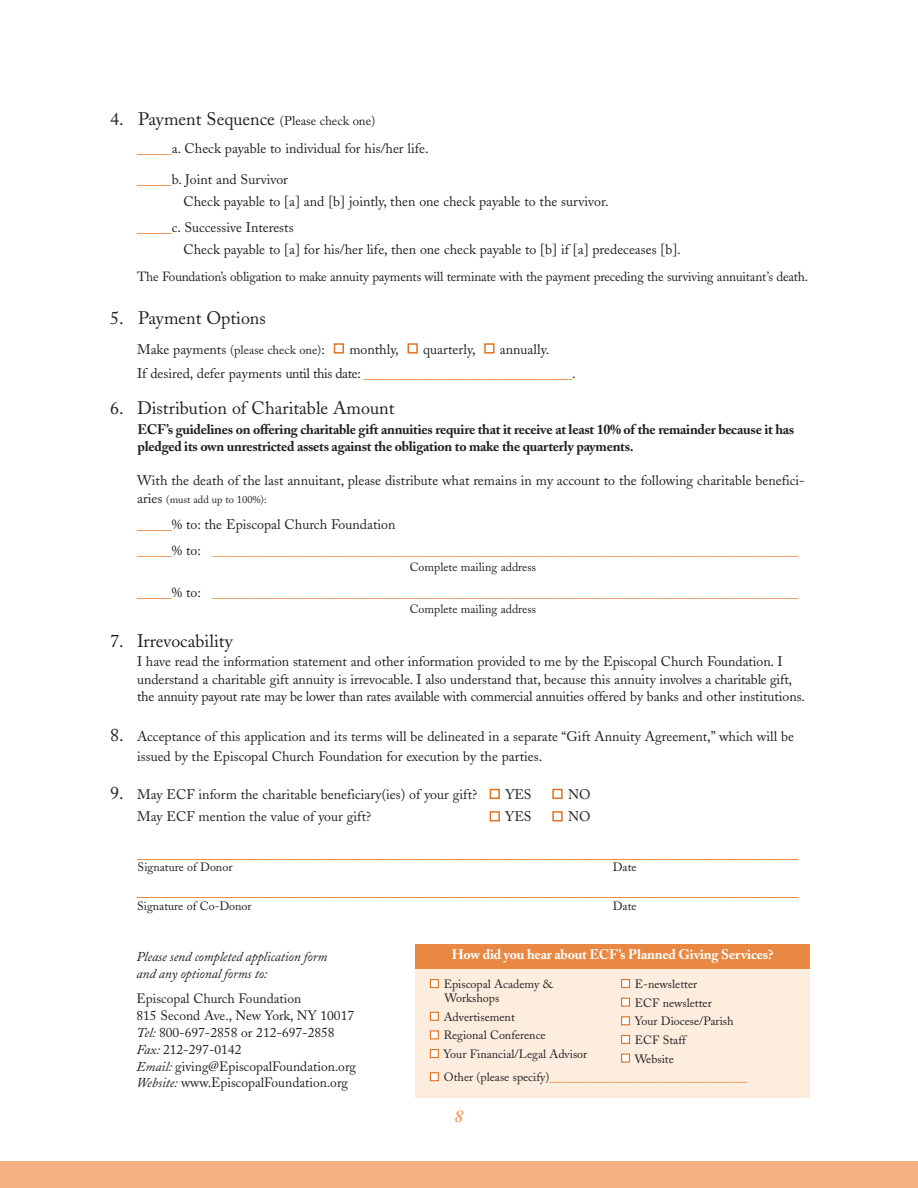
<style>
.page{position:relative;width:918px;height:1188px;background:#fff}
.page>*{position:absolute;margin:0;border:0;box-sizing:border-box;transform-origin:0 0}
.t1{font:18px "Adobe Caslon";color:#231f20}
.t2{font:italic 700 18px "Adobe Caslon";color:#efa26c}
.t3{font:15.75px "Adobe Caslon";color:#e4701e}
.t4{font:13.8px/21.8px "Adobe Caslon";color:#231f20}
.t5{font:700 13.8px/17.2px "Adobe Caslon";letter-spacing:-.02em;color:#231f20}
.t6{font:700 13.8px "Adobe Caslon";letter-spacing:-.015em;color:#fff}
.t7{font:13.5px/16.8px "Adobe Caslon";color:#231f20}
.t8{font:italic 13.5px/16.8px "Adobe Caslon";letter-spacing:-.01em;color:#231f20}
.t9{font:13.2px "Adobe Caslon";letter-spacing:-.015em;color:#231f20}
.t10{font:12.75px "Adobe Caslon";color:#e4701e}
.t11{font:12.3px "Adobe Caslon";color:#231f20}
.t12{font:12px/18.6px "Adobe Caslon";color:#231f20}
.t13{font:12px "Adobe Caslon";color:#e4701e}
.t14{font:10.5px "Adobe Caslon";color:#231f20}
.s1{font-size:12.75px}
.s2{color:#e4701e}
.s3{font-size:13.8px}
.s4{font-size:13.8px;color:#231f20}
.s5{font-size:18px}
.s6{font-style:italic}
.s7{color:#231f20}
</style>
<div class="page">
<div style="left:0;top:1161px;width:918px;height:27px;background:#f2b17f"></div>
<div style="left:415px;top:947px;width:395px;height:151px;background:#fceddf"></div>
<div style="left:415px;top:944px;width:395px;height:25px;background:#e98842"></div>
<div style="left:552px;top:811px;width:11px;height:10px;border:2px solid #e4701e"></div>
<div style="left:490px;top:811px;width:10px;height:10px;border:2px solid #e4701e"></div>
<div style="left:552px;top:789px;width:11px;height:10px;border:2px solid #e4701e"></div>
<div style="left:490px;top:789px;width:10px;height:10px;border:2px solid #e4701e"></div>
<div style="left:484px;top:343px;width:11px;height:11px;border:2px solid #e4701e"></div>
<div style="left:408px;top:343px;width:10px;height:11px;border:2px solid #e4701e"></div>
<div style="left:334px;top:343px;width:10px;height:11px;border:2px solid #e4701e"></div>
<div style="left:622px;top:1054px;width:8px;height:8px;background:#fff"></div>
<div style="left:621px;top:1054px;width:9px;height:9px;border:1px solid #e4701e"></div>
<div style="left:622px;top:1035px;width:8px;height:8px;background:#fff"></div>
<div style="left:621px;top:1035px;width:9px;height:9px;border:1px solid #e4701e"></div>
<div style="left:622px;top:1017px;width:8px;height:8px;background:#fff"></div>
<div style="left:621px;top:1016px;width:9px;height:9px;border:1px solid #e4701e"></div>
<div style="left:622px;top:998px;width:8px;height:8px;background:#fff"></div>
<div style="left:621px;top:998px;width:9px;height:9px;border:1px solid #e4701e"></div>
<div style="left:622px;top:980px;width:8px;height:7px;background:#fff"></div>
<div style="left:621px;top:979px;width:9px;height:9px;border:1px solid #e4701e"></div>
<div style="left:430px;top:1050px;width:8px;height:8px;background:#fff"></div>
<div style="left:430px;top:1049px;width:9px;height:9px;border:1px solid #e4701e"></div>
<div style="left:430px;top:1031px;width:8px;height:8px;background:#fff"></div>
<div style="left:430px;top:1030px;width:9px;height:9px;border:1px solid #e4701e"></div>
<div style="left:430px;top:1012px;width:8px;height:8px;background:#fff"></div>
<div style="left:430px;top:1012px;width:9px;height:9px;border:1px solid #e4701e"></div>
<div style="left:430px;top:980px;width:8px;height:7px;background:#fff"></div>
<div style="left:430px;top:979px;width:9px;height:9px;border:1px solid #e4701e"></div>
<div style="left:430px;top:1073px;width:8px;height:8px;background:#fff"></div>
<div style="left:430px;top:1072px;width:9px;height:9px;border:1px solid #e4701e"></div>
<h1 class="t1" style="left:110px;top:108px;width:267px">4. Payment Sequence <span class="s1">(Please check one)</span></h1>
<p class="t4" style="left:137px;top:138px;width:293px"><span class="s2">_____</span>a. Check payable to individual for his/her life.</p>
<p class="t4" style="left:183px;top:168px;width:427px;text-indent:-46px"><span class="s2">_____</span>b. Joint and Survivor<br>Check payable to [a] and [b] jointly, then one check payable to the survivor.</p>
<p class="t4" style="left:183px;top:216px;width:499px;text-indent:-46px"><span class="s2">_____</span>c. Successive Interests<br>Check payable to [a] for his/her life, then one check payable to [b] if [a] predeceases [b].</p>
<p class="t9" style="left:137px;top:269px;width:673px">The Foundation’s obligation to make annuity payments will terminate with the payment preceding the surviving annuitant’s death.</p>
<h1 class="t1" style="left:110px;top:307px;width:157px">5. Payment Options</h1>
<p class="t11" style="left:137px;top:342px;width:189px"><span class="s3">Make payments</span> (please check one)<span class="s3">:</span></p>
<p class="t4" style="left:349px;top:338px;width:51px">monthly,</p>
<p class="t4" style="left:423px;top:338px;width:54px">quarterly,</p>
<p class="t4" style="left:137px;top:337px;width:440px;line-height:24.9px;text-indent:363px">annually.<br>If desired, defer payments until this date: <span class="s2">________________________________</span>.</p>
<h1 class="t1" style="left:110px;top:398px;width:286px">6. Distribution of Charitable Amount</h1>
<p class="t5" style="left:138px;top:420px;width:658px">ECF’s guidelines on offering charitable gift annuities require that it receive at least 10% of the remainder because it has pledged its own unrestricted assets against the obligation to make the quarterly payments.</p>
<p class="t4" style="left:137px;top:470px;width:669px">With the death of the last annuitant, please distribute what remains in my account to the following charitable benefici-</p>
<p class="t14" style="left:137px;top:493px;width:131px"><span class="s3">aries</span> (must add up to 100%):</p>
<p class="t4" style="left:137px;top:514px;width:260px"><span class="s2">_____</span>% to: the Episcopal Church Foundation</p>
<p class="t10" style="left:137px;top:543px;width:663px"><span class="s3">_____</span><span class="s4">% to:</span> ____________________________________________________________________________________________</p>
<p class="t12" style="left:410px;top:558px;width:128px">Complete mailing address</p>
<p class="t10" style="left:137px;top:585px;width:663px"><span class="s3">_____</span><span class="s4">% to:</span> ____________________________________________________________________________________________</p>
<p class="t12" style="left:410px;top:600px;width:128px">Complete mailing address</p>
<h1 class="t1" style="left:110px;top:630px;width:124px">7. Irrevocability</h1>
<p class="t4" style="left:137px;top:653px;width:669px;line-height:17.2px">I have read the information statement and other information provided to me by the Episcopal Church Foundation. I understand a charitable gift annuity is irrevocable. I also understand that, because this annuity involves a charitable gift, the annuity payout rate may be lower than rates available with commercial annuities offered by banks and other institutions.</p>
<p class="t4" style="left:137px;top:727px;width:658px;line-height:19.4px;text-indent:-27px"><span class="s5">8.</span> Acceptance of this application and its terms will be delineated in a separate “Gift Annuity Agreement,” which will be issued by the Episcopal Church Foundation for execution by the parties.</p>
<p class="t4" style="left:110px;top:784px;width:369px"><span class="s5">9.</span> May ECF inform the charitable beneficiary(ies) of your gift?</p>
<p class="t4" style="left:505px;top:784px;width:28px">YES</p>
<p class="t4" style="left:568px;top:784px;width:24px">NO</p>
<p class="t4" style="left:137px;top:806px;width:236px">May ECF mention the value of your gift?</p>
<p class="t4" style="left:505px;top:806px;width:28px">YES</p>
<p class="t4" style="left:568px;top:806px;width:24px">NO</p>
<p class="t3" style="left:137px;top:843px;width:663px">____________________________________________________________________________________</p>
<p class="t12" style="left:138px;top:858px;width:96px">Signature of Donor</p>
<p class="t12" style="left:613px;top:858px;width:25px">Date</p>
<p class="t3" style="left:137px;top:882px;width:663px">____________________________________________________________________________________</p>
<p class="t12" style="left:137px;top:896px;width:116px">Signature of Co-Donor</p>
<p class="t12" style="left:613px;top:896px;width:25px">Date</p>
<p class="t8" style="left:136px;top:949px;width:192px">Please send completed application form and any optional forms to:</p>
<p class="t7" style="left:136px;top:991px;width:221px">Episcopal Church Foundation<br>815 Second Ave., New York, NY 10017<br><span class="s6">Tel:</span> 800-697-2858 or 212-697-2858<br><span class="s6">Fax:</span> 212-297-0142<br><span class="s6">Email:</span> giving@EpiscopalFoundation.org <span class="s6">Website:</span> www.EpiscopalFoundation.org</p>
<p class="t6" style="left:452px;top:946px;width:323px">How did you hear about ECF’s Planned Giving Services?</p>
<p class="t12" style="left:444px;top:977px;width:111px;line-height:14.1px">Episcopal Academy &amp;<br>Workshops</p>
<p class="t12" style="left:444px;top:1008px;width:145px">Advertisement<br>Regional Conference<br>Your Financial/Legal Advisor</p>
<p class="t12" style="left:635px;top:975px;width:64px">E-newsletter</p>
<p class="t12" style="left:635px;top:993px;width:78px">ECF newsletter</p>
<p class="t12" style="left:635px;top:1012px;width:100px">Your Diocese/Parish</p>
<p class="t12" style="left:635px;top:1031px;width:52px">ECF Staff</p>
<p class="t12" style="left:635px;top:1049px;width:41px">Website</p>
<p class="t13" style="left:444px;top:1070px;width:305px"><span class="s7">Other (please specify)</span>_________________________________</p>
<h1 class="t2" style="left:454px;top:1106px;width:10px">8</h1>
</div>
